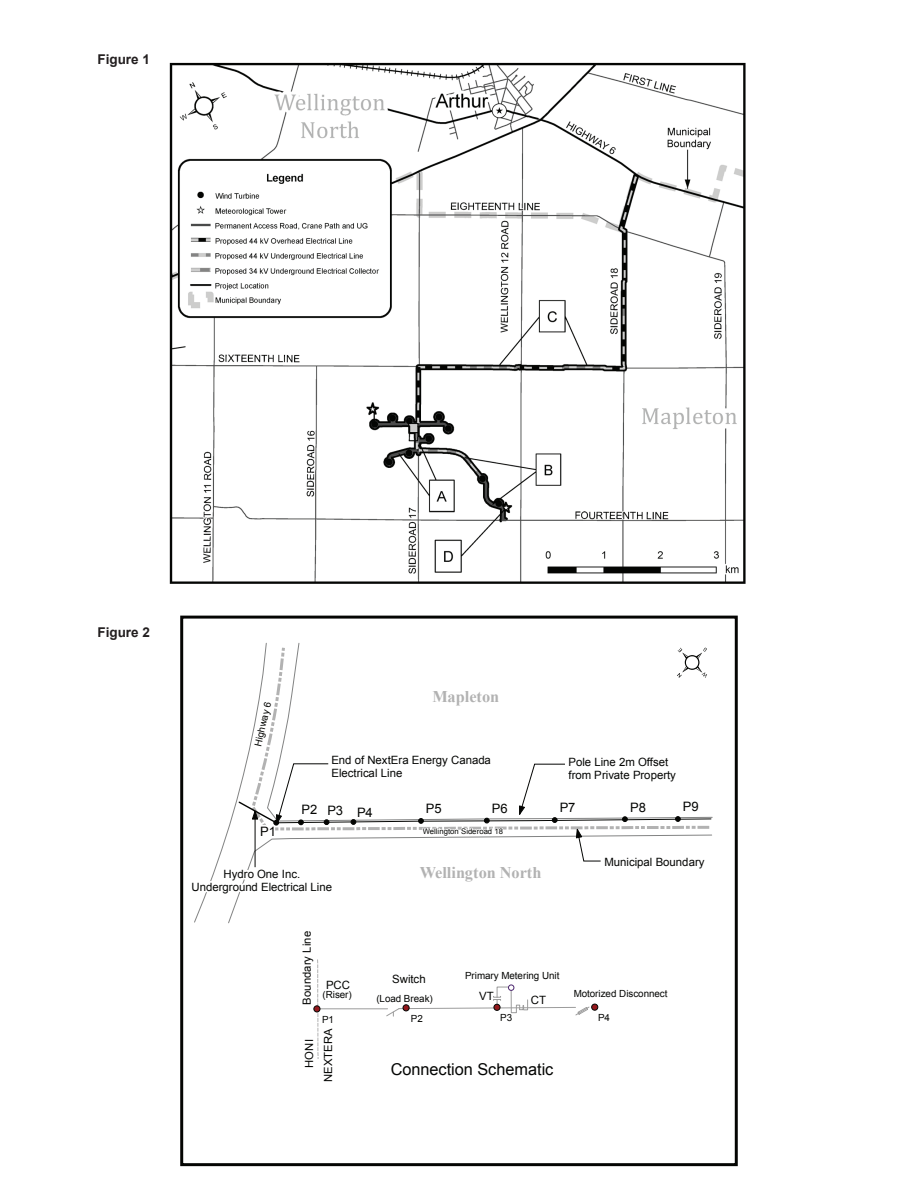
<style>
.page{position:relative;width:918px;height:1188px;background:#fff}
.page>*{position:absolute;margin:0;border:0;box-sizing:border-box;transform-origin:0 0}
.t1{font:700 16.35px "Times New Roman";color:#b2b2b2}
.t2{font:16.35px "Arial";color:#040503}
.t3{font:700 13.5px "Arial";color:#231f20}
.t4{font:13.05px "Arial";letter-spacing:-.005em;color:#040503}
.t5{font:11.4px/13.2px "Arial";color:#040503}
.t6{font:11.25px/19.2px "Arial";color:#040503;text-align:center}
.t7{font:9.9px "Arial";color:#040503}
.t8{font:9.6px "Arial";color:#040503}
.t9{font:7.65px "Arial";letter-spacing:.005em;color:#040503}
</style>
<div class="page">
<hr style="left:320px;top:1009px;width:68px;height:1px;background:#9c9c9c">
<svg style="left:314px;top:959px;width:6px;height:100px"></svg>
<svg style="left:386px;top:985px;width:212px;height:31px"></svg>
<div style="left:180px;top:616px;width:558px;height:550px;border:3px solid #040503"></div>
<img style="left:169px;top:62px;width:577px;height:522px">
<svg style="left:194px;top:642px;width:519px;height:281px"></svg>
<p class="t3" style="left:98px;top:50px;width:54px">Figure 1</p>
<p class="t3" style="left:98px;top:623px;width:54px">Figure 2</p>
<p class="t8" style="left:252px;top:745px;width:47px;rotate:-77deg">Highway 6</p>
<p class="t4" style="left:260px;top:823px;width:17px">P1</p>
<h1 class="t1" style="left:432px;top:686px;width:68px">Mapleton</h1>
<p class="t4" style="left:301px;top:801px;width:17px">P2</p>
<p class="t5" style="left:331px;top:754px;width:161px">End of NextEra Energy Canada<br>Electrical Line</p>
<p class="t5" style="left:569px;top:756px;width:109px">Pole Line 2m Offset from Private Property</p>
<p class="t4" style="left:327px;top:803px;width:47px">P3 P4</p>
<p class="t4" style="left:426px;top:800px;width:17px">P5</p>
<p class="t4" style="left:492px;top:800px;width:17px">P6</p>
<p class="t4" style="left:560px;top:799px;width:17px">P7</p>
<p class="t4" style="left:630px;top:799px;width:17px">P8</p>
<p class="t4" style="left:683px;top:798px;width:17px">P9</p>
<p class="t9" style="left:423px;top:827px;width:82px">Wellington Sideroad 18</p>
<p class="t5" style="left:192px;top:867px;width:142px;text-align:center">Hydro One Inc.<br>Underground Electrical Line</p>
<h1 class="t1" style="left:420px;top:861px;width:123px">Wellington North</h1>
<p class="t5" style="left:604px;top:855px;width:101px">Municipal Boundary</p>
<p class="t6" style="left:297px;top:1005px;width:75px;rotate:-90deg">Boundary Line</p>
<p class="t6" style="left:300px;top:1082px;width:55px;rotate:-90deg">HONI<br>NEXTERA</p>
<p class="t7" style="left:465px;top:969px;width:96px">Primary Metering Unit</p>
<p class="t5" style="left:531px;top:994px;width:17px">CT</p>
<p class="t5" style="left:392px;top:973px;width:35px">Switch</p>
<p class="t5" style="left:326px;top:979px;width:26px">PCC</p>
<p class="t7" style="left:574px;top:987px;width:95px">Motorized Disconnect</p>
<p class="t7" style="left:323px;top:988px;width:31px">(Riser)</p>
<p class="t7" style="left:376px;top:992px;width:58px">(Load Break)</p>
<p class="t5" style="left:479px;top:989px;width:16px">VT</p>
<p class="t7" style="left:322px;top:1013px;width:13px">P1</p>
<p class="t7" style="left:411px;top:1012px;width:13px">P2</p>
<p class="t7" style="left:500px;top:1011px;width:13px">P3</p>
<p class="t7" style="left:598px;top:1011px;width:13px">P4</p>
<h1 class="t2" style="left:391px;top:1059px;width:164px">Connection Schematic</h1>
</div>
